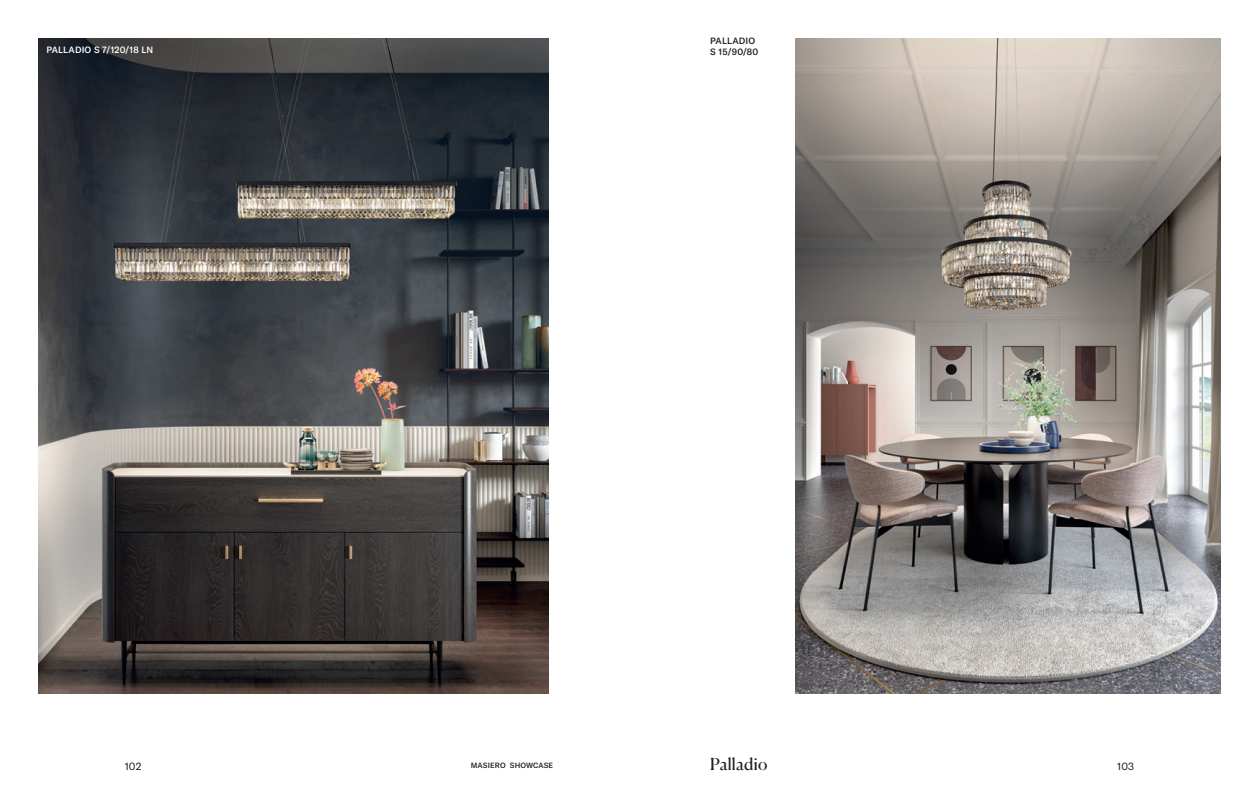
<style>
.page{position:relative;width:1259px;height:808px;background:#fff}
.page>*{position:absolute;margin:0;border:0;box-sizing:border-box;transform-origin:0 0}
.nome_prodotto{font:16.5px "Canela";letter-spacing:.015em;color:#231f20}
.numero_di_pagina{font:10.5px "GT America";letter-spacing:.01em;color:#231f20}
.t1{font:500 9px "GT America";letter-spacing:.02em;color:#fff}
.didascalia_bianco{font:500 9px "GT America";letter-spacing:.02em;color:#231f20}
.titolo{font:500 7.5px "GT America";letter-spacing:.02em;color:#231f20}
</style>
<div class="page">
<img style="left:796px;top:38px;width:424px;height:655px">
<img style="left:38px;top:38px;width:510px;height:655px">
<p class="t1" style="left:46px;top:45px;width:108px">PALLADIO S 7/120/18 LN</p>
<p class="didascalia_bianco" style="left:710px;top:36px;width:46px">PALLADIO</p>
<p class="didascalia_bianco" style="left:710px;top:47px;width:50px">S 15/90/80</p>
<p class="nome_prodotto" style="left:710px;top:751px;width:59px">Palladio</p>
<p class="numero_di_pagina" style="left:125px;top:760px;width:18px">102</p>
<p class="titolo" style="left:471px;top:760px;width:84px">MASIERO SHOWCASE</p>
<p class="numero_di_pagina" style="left:1117px;top:760px;width:19px">103</p>
</div>
